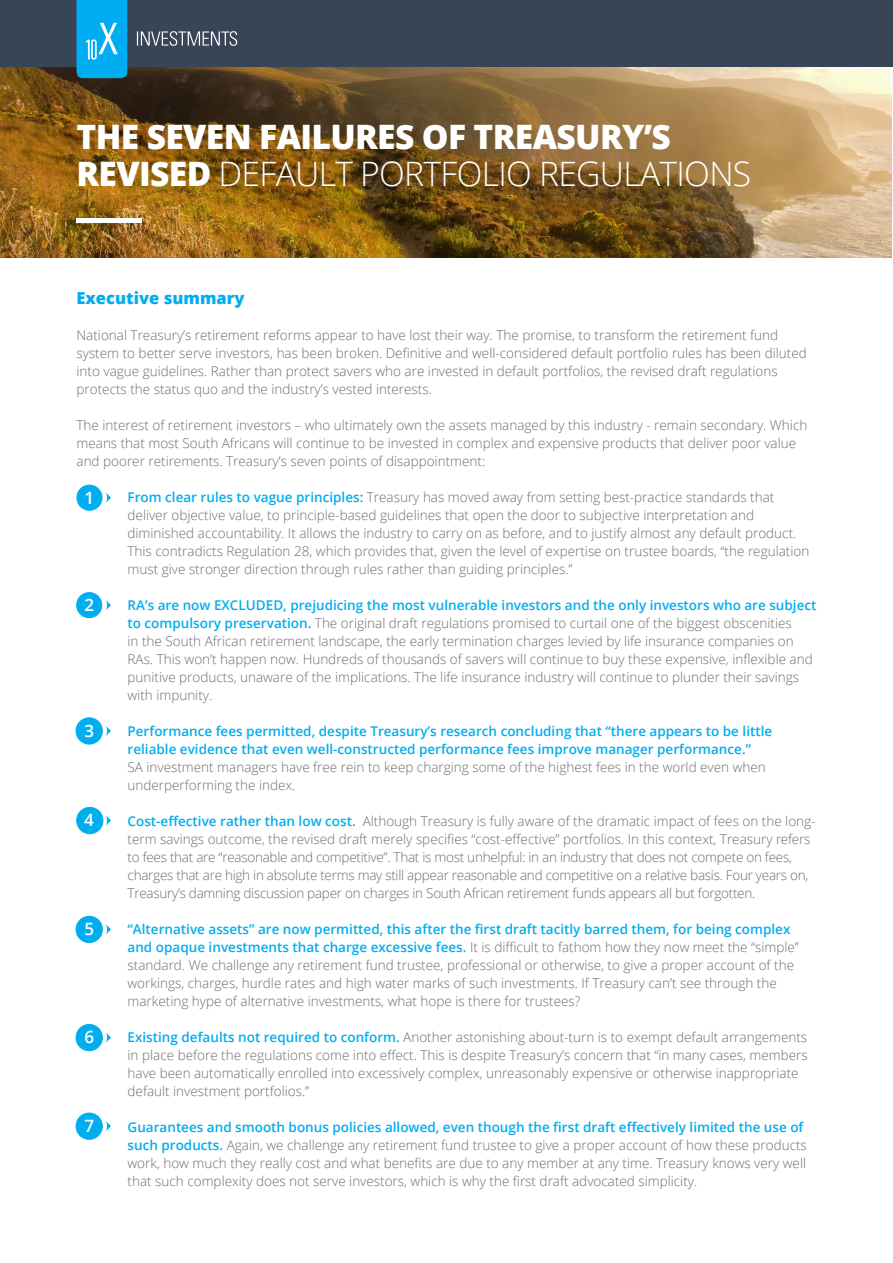
<style>
.page{position:relative;width:893px;height:1263px;background:#fff}
.page>*{position:absolute;margin:0;border:0;box-sizing:border-box;transform-origin:0 0}
.t1{font:300 33.6px "Open Sans";letter-spacing:-.02em;color:#fff}
.t2{font:800 33.6px "Open Sans";letter-spacing:-.02em;color:#fff}
.t3{font:600 17.1px "Open Sans";color:#fff}
.t4{font:800 16.5px "Open Sans";color:#00aeef}
.t5{font:300 13.5px/18px "Open Sans";color:#6c6d70}
.t6{font:300 13.5px/18px "Open Sans";letter-spacing:-.02em;color:#6c6d70}
.t7{font:600 13.5px/18px "Open Sans";color:#00aeef}
.s1{font-weight:800}
.s2{font-weight:600;color:#00aeef}
.s3{font-weight:300;color:#6c6d70}
</style>
<div class="page">
<img style="left:0;top:67px;width:891px;height:190px">
<div style="left:0;top:0;width:893px;height:67px;background:#384557"></div>
<svg style="left:137px;top:31px;width:100px;height:15px"></svg>
<svg style="left:77px;top:0;width:50px;height:78px;background:#14b3f0"></svg>
<div style="left:77px;top:218px;width:65px;height:5px;background:#fff"></div>
<svg style="left:106px;top:493px;width:5px;height:10px"></svg>
<div style="left:77px;top:485px;width:25px;height:25px;background:#00aeef;border-radius:50%"></div>
<div style="left:77px;top:485px;width:25px;height:25px;border:1px solid #00aeef;border-radius:50%"></div>
<svg style="left:106px;top:600px;width:5px;height:10px"></svg>
<div style="left:77px;top:593px;width:25px;height:25px;background:#00aeef;border-radius:50%"></div>
<div style="left:76px;top:592px;width:26px;height:26px;border:1px solid #00aeef;border-radius:50%"></div>
<svg style="left:106px;top:726px;width:5px;height:10px"></svg>
<div style="left:76px;top:718px;width:26px;height:26px;background:#00aeef;border-radius:50%"></div>
<div style="left:76px;top:717px;width:27px;height:27px;border:1px solid #00aeef;border-radius:50%"></div>
<svg style="left:106px;top:815px;width:5px;height:10px"></svg>
<div style="left:77px;top:807px;width:26px;height:27px;background:#00aeef;border-radius:50%"></div>
<div style="left:76px;top:807px;width:27px;height:27px;border:1px solid #00aeef;border-radius:50%"></div>
<svg style="left:106px;top:924px;width:5px;height:10px"></svg>
<div style="left:76px;top:916px;width:26px;height:26px;background:#00aeef;border-radius:50%"></div>
<div style="left:76px;top:916px;width:27px;height:27px;border:1px solid #00aeef;border-radius:50%"></div>
<svg style="left:106px;top:1032px;width:5px;height:10px"></svg>
<div style="left:76px;top:1024px;width:26px;height:27px;background:#00aeef;border-radius:50%"></div>
<div style="left:76px;top:1024px;width:27px;height:27px;border:1px solid #00aeef;border-radius:50%"></div>
<svg style="left:106px;top:1121px;width:5px;height:10px"></svg>
<div style="left:76px;top:1113px;width:26px;height:26px;background:#00aeef;border-radius:50%"></div>
<div style="left:76px;top:1113px;width:27px;height:26px;border:1px solid #00aeef;border-radius:50%"></div>
<p class="t2" style="left:77px;top:111px;width:596px">THE SEVEN FAILURES OF TREASURY’S</p>
<p class="t1" style="left:77px;top:151px;width:676px"><span class="s1">REVISED</span> DEFAULT PORTFOLIO REGULATIONS</p>
<p class="t4" style="left:77px;top:285px;width:170px">Executive summary</p>
<p class="t5" style="left:77px;top:326px;width:732px">National Treasury’s retirement reforms appear to have lost their way. The promise, to transform the retirement fund system to better serve investors, has been broken. Definitive and well-considered default portfolio rules has been diluted into vague guidelines. Rather than protect savers who are invested in default portfolios, the revised draft regulations protects the status quo and the industry’s vested interests.</p>
<p class="t5" style="left:77px;top:416px;width:732px">The interest of retirement investors – who ultimately own the assets managed by this industry - remain secondary. Which means that most South Africans will continue to be invested in complex and expensive products that deliver poor value and poorer retirements. Treasury’s seven points of disappointment:</p>
<p class="t5" style="left:128px;top:488px;width:683px"><span class="s2">From clear rules to vague principles:</span> Treasury has moved away from setting best-practice standards that deliver objective value, to principle-based guidelines that open the door to subjective interpretation and diminished accountability. It allows the industry to carry on as before, and to justify almost any default product.<br>This contradicts Regulation 28, which provides that, given the level of expertise on trustee boards, “the regulation must give stronger direction through rules rather than guiding principles.”</p>
<p class="t5" style="left:128px;top:596px;width:690px"><span class="s2">RA’s are now EXCLUDED, prejudicing the most vulnerable investors and the only investors who are subject to compulsory preservation.</span> The original draft regulations promised to curtail one of the biggest obscenities<br>in the South African retirement landscape, the early termination charges levied by life insurance companies on RAs. This won’t happen now. Hundreds of thousands of savers will continue to buy these expensive, inflexible and punitive products, unaware of the implications. The life insurance industry will continue to plunder their savings with impunity.</p>
<p class="t7" style="left:128px;top:722px;width:646px">Performance fees permitted, despite Treasury’s research concluding that “there appears to be little reliable evidence that even well-constructed performance fees improve manager performance.”<br><span class="s3">SA investment managers have free rein to keep charging some of the highest fees in the world even when underperforming the index.</span></p>
<p class="t6" style="left:128px;top:812px;width:689px"><span class="s2">Cost-effective rather than low cost.</span> Although Treasury is fully aware of the dramatic impact of fees on the long&shy;term savings outcome, the revised draft merely specifies “cost-effective” portfolios. In this context, Treasury refers to fees that are “reasonable and competitive”. That is most unhelpful: in an industry that does not compete on fees, charges that are high in absolute terms may still appear reasonable and competitive on a relative basis. Four years on, Treasury’s damning discussion paper on charges in South African retirement funds appears all but forgotten.</p>
<p class="t5" style="left:128px;top:920px;width:673px"><span class="s2">“Alternative assets” are now permitted, this after the first draft tacitly barred them, for being complex and opaque investments that charge excessive fees.</span> It is difficult to fathom how they now meet the “simple” standard. We challenge any retirement fund trustee, professional or otherwise, to give a proper account of the workings, charges, hurdle rates and high water marks of such investments. If Treasury can’t see through the marketing hype of alternative investments, what hope is there for trustees?</p>
<p class="t5" style="left:128px;top:1028px;width:682px"><span class="s2">Existing defaults not required to conform.</span> Another astonishing about-turn is to exempt default arrangements in place before the regulations come into effect. This is despite Treasury’s concern that “in many cases, members have been automatically enrolled into excessively complex, unreasonably expensive or otherwise inappropriate default investment portfolios.”</p>
<p class="t5" style="left:128px;top:1118px;width:681px"><span class="s2">Guarantees and smooth bonus policies allowed, even though the first draft effectively limited the use of such products.</span> Again, we challenge any retirement fund trustee to give a proper account of how these products work, how much they really cost and what benefits are due to any member at any time. Treasury knows very well that such complexity does not serve investors, which is why the first draft advocated simplicity.</p>
<p class="t3" style="left:84px;top:486px;width:11px">1</p>
<p class="t3" style="left:84px;top:593px;width:11px">2</p>
<p class="t3" style="left:84px;top:719px;width:11px">3</p>
<p class="t3" style="left:84px;top:808px;width:11px">4</p>
<p class="t3" style="left:84px;top:917px;width:11px">5</p>
<p class="t3" style="left:84px;top:1025px;width:11px">6</p>
<p class="t3" style="left:84px;top:1114px;width:11px">7</p>
</div>
